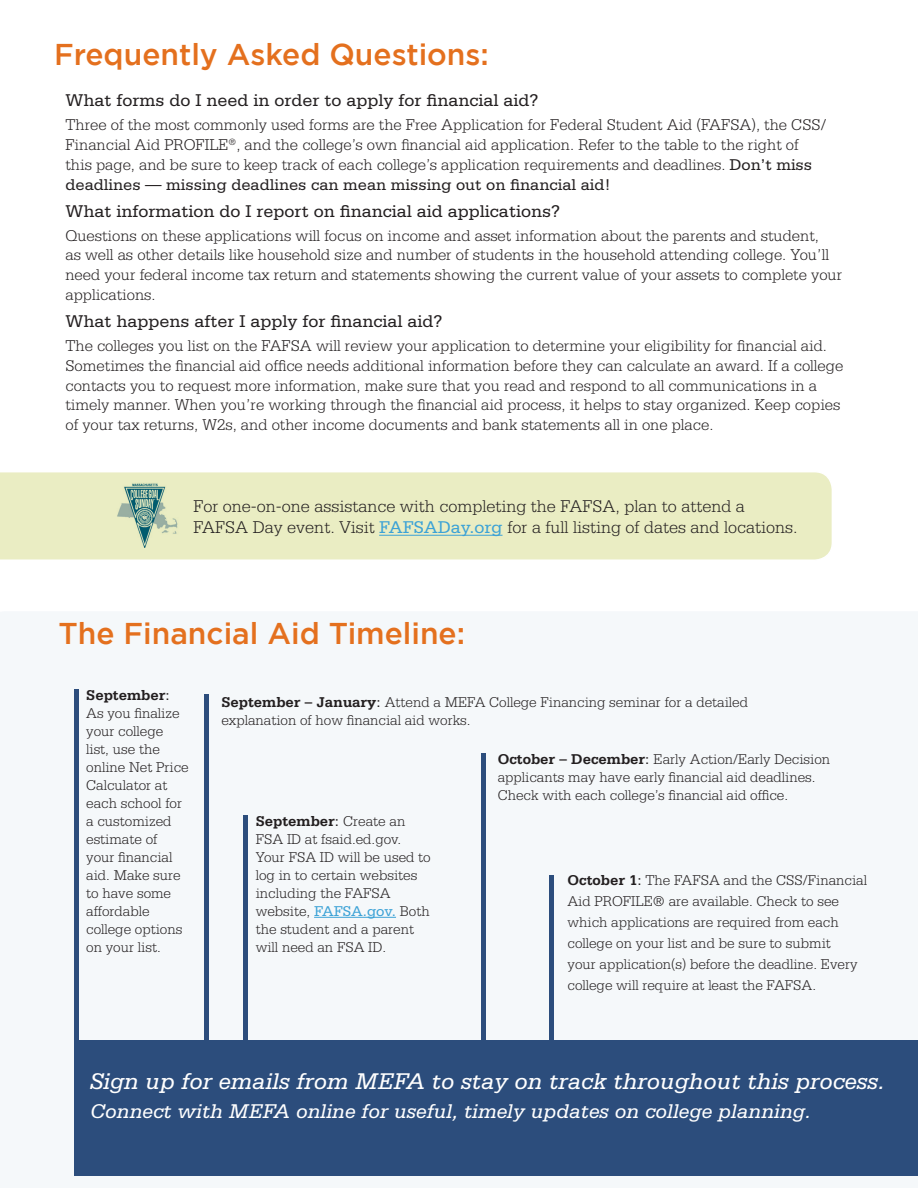
<style>
.page{position:relative;width:918px;height:1188px;background:#fff}
.page>*{position:absolute;margin:0;border:0;box-sizing:border-box;transform-origin:0 0}
.t1{font:500 30px "Gotham";color:#e4701e}
.t2{font:italic 24px "Serifa";color:#fff}
.t3{font:italic 21px "Serifa";color:#fff}
.t4{font:18px "Serifa";color:#231f20}
.t5{font:300 18px/21.6px "Serifa";color:#231f20}
.t6{font:300 16.5px/19.8px "Serifa";color:#231f20}
.t7{font:300 15px/18px "Serifa";color:#231f20}
.s1{font-weight:400}
.s2{font-weight:400;color:#3ca2d6}
.s3{font-weight:700}
</style>
<div class="page">
<div style="left:75px;top:1044px;width:843px;height:131px;background:#2c4d7c"></div>
<hr style="left:75px;top:690px;width:4px;height:354px;background:#2c4d7c">
<div style="left:243px;top:815px;width:5px;height:233px;background:#2c4d7c"></div>
<hr style="left:482px;top:753px;width:4px;height:297px;background:#2c4d7c">
<div style="left:204px;top:694px;width:5px;height:352px;background:#2c4d7c"></div>
<div style="left:549px;top:876px;width:5px;height:195px;background:#2c4d7c"></div>
<div style="left:75px;top:1040px;width:843px;height:14px;background:#2c4d7c"></div>
<div style="left:0;top:472px;width:832px;height:88px;background:#eaedc3"></div>
<hr style="left:314px;top:917px;width:82px;height:1px;background:#3ca2d6">
<hr style="left:379px;top:535px;width:124px;height:1px;background:#3ca2d6">
<div style="left:110px;top:483px;width:72px;height:64px;background:#eaedc3"></div>
<img style="left:117px;top:483px;width:61px;height:64px">
<p class="t1" style="left:54px;top:38px;width:436px">Frequently Asked Questions:</p>
<p class="t4" style="left:65px;top:90px;width:475px">What forms do I need in order to apply for financial aid?</p>
<p class="t6" style="left:65px;top:115px;width:762px">Three of the most commonly used forms are the Free Application for Federal Student Aid (FAFSA), the CSS/ Financial Aid PROFILE<sup>®</sup>, and the college’s own financial aid application. Refer to the table to the right of this page, and be sure to keep track of each college’s application requirements and deadlines. <span class="s1">Don’t miss deadlines — missing deadlines can mean missing out on financial aid!</span></p>
<p class="t4" style="left:65px;top:201px;width:496px">What information do I report on financial aid applications?</p>
<p class="t6" style="left:65px;top:226px;width:778px">Questions on these applications will focus on income and asset information about the parents and student,<br>as well as other details like household size and number of students in the household attending college. You’ll need your federal income tax return and statements showing the current value of your assets to complete your applications.</p>
<p class="t4" style="left:65px;top:311px;width:379px">What happens after I apply for financial aid?</p>
<p class="t6" style="left:65px;top:336px;width:779px">The colleges you list on the FAFSA will review your application to determine your eligibility for financial aid.<br>Sometimes the financial aid office needs additional information before they can calculate an award. If a college contacts you to request more information, make sure that you read and respond to all communications in a timely manner. When you’re working through the financial aid process, it helps to stay organized. Keep copies of your tax returns, W2s, and other income documents and bank statements all in one place.</p>
<p class="t5" style="left:193px;top:495px;width:606px">For one-on-one assistance with completing the FAFSA, plan to attend a<br>FAFSA Day event. Visit <span class="s2">FAFSADay.org</span> for a full listing of dates and locations.</p>
<p class="t1" style="left:58px;top:616px;width:408px">The Financial Aid Timeline:</p>
<p class="t7" style="left:86px;top:687px;width:104px"><span class="s3">September</span><span class="s1">:<br></span>As you finalize your college list, use the online Net Price<br>Calculator at each school for a customized estimate of your financial aid. Make sure to have some affordable college options on your list.</p>
<p class="t7" style="left:221px;top:693px;width:528px"><span class="s3">September – January</span><span class="s1">:</span> Attend a MEFA College Financing seminar for a detailed explanation of how financial aid works.</p>
<p class="t7" style="left:256px;top:812px;width:177px"><span class="s3">September</span><span class="s1">:</span> Create an<br>FSA ID at fsaid.ed.gov.<br>Your FSA ID will be used to log in to certain websites including the FAFSA website, <span class="s2">FAFSA.gov.</span> Both the student and a parent will need an FSA ID.</p>
<p class="t7" style="left:498px;top:750px;width:334px"><span class="s3">October – December</span><span class="s1">:</span> Early Action/Early Decision applicants may have early financial aid deadlines.<br>Check with each college’s financial aid office.</p>
<p class="t7" style="left:567px;top:870px;width:301px;line-height:21px"><span class="s3">October 1</span><span class="s1">:</span> The FAFSA and the CSS/Financial Aid PROFILE® are available. Check to see which applications are required from each college on your list and be sure to submit<br>your application(s) before the deadline. Every college will require at least the FAFSA.</p>
<p class="t2" style="left:90px;top:1068px;width:796px">Sign up for emails from MEFA to stay on track throughout this process.</p>
<p class="t3" style="left:90px;top:1100px;width:723px">Connect with MEFA online for useful, timely updates on college planning.</p>
</div>
